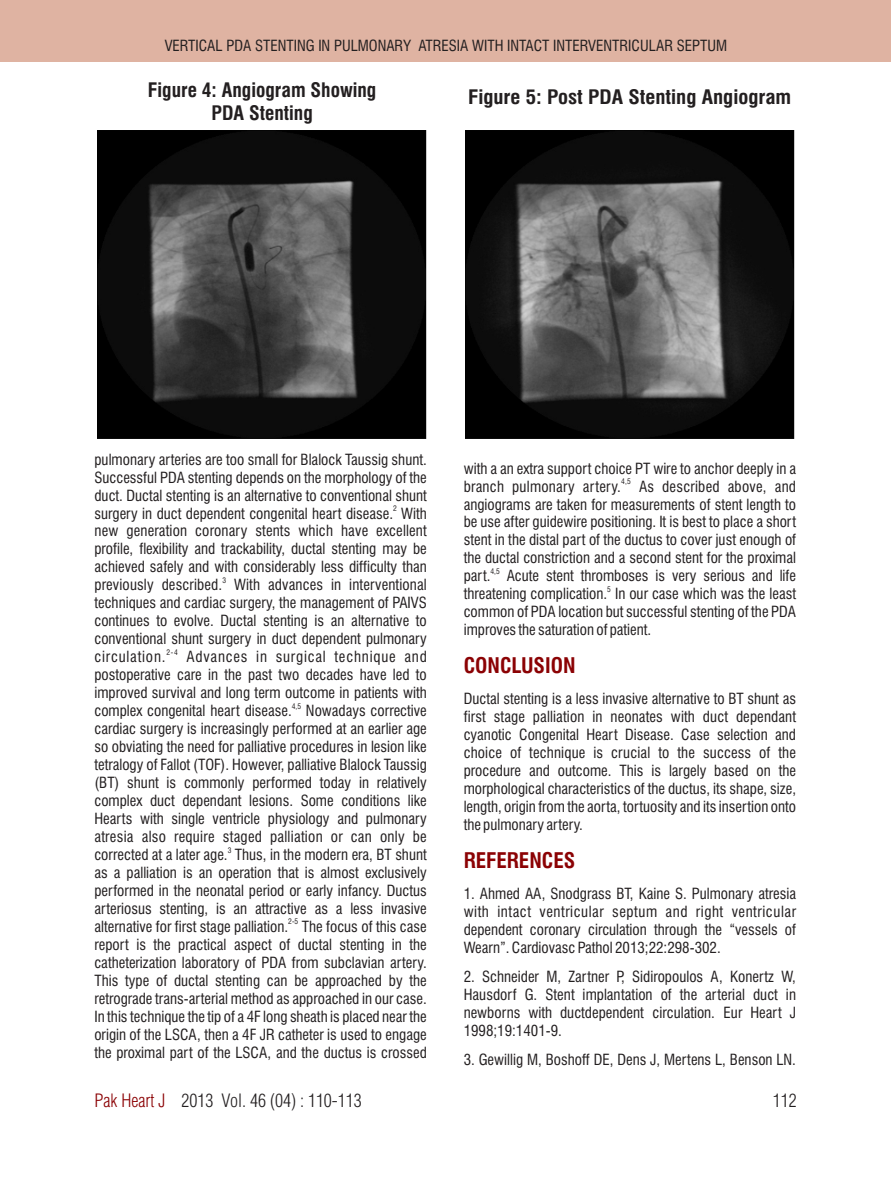
<style>
.page{position:relative;width:891px;height:1188px;background:#fff}
.page>*{position:absolute;margin:0;border:0;box-sizing:border-box;transform-origin:0 0}
.t1{font:700 condensed 21px "Swiss 721 BT";color:#8b0204}
.t2{font:700 condensed 19.5px/23.4px "Swiss 721 BT";color:#231f20;text-align:center}
.t3{font:700 condensed 19.5px "Swiss 721 BT";color:#231f20;scale:1.07 1}
.t4{font:18px "Switzerland Cond Light Plain";color:#231f20}
.t5{font:18px "Switzerland Cond Light Plain";color:#8b0204}
.t6{font:condensed 15px/18px "Swiss 721 BT";color:#231f20;text-align:justify}
.t7{font:condensed 15px "Swiss 721 BT";letter-spacing:.05em;color:#231f20}
.t8{font:condensed 7.5px "Swiss 721 BT";color:#231f20}
</style>
<div class="page">
<div style="left:0;top:0;width:891px;height:62px;background:#dfb3a2"></div>
<img style="left:98px;top:131px;width:329px;height:307px">
<img style="left:465px;top:131px;width:329px;height:307px">
<p class="t6" style="left:165px;top:39px;width:564px">VERTICAL PDA STENTING IN PULMONARY ATRESIA WITH INTACT INTERVENTRICULAR SEPTUM</p>
<h2 class="t3" style="left:468px;top:89px;width:304px">Figure 5: Post PDA Stenting Angiogram</h2>
<h2 class="t2" style="left:148px;top:80px;width:230px">Figure 4: Angiogram Showing<br>PDA Stenting</h2>
<p class="t6" style="left:94px;top:452px;width:334px">pulmonary arteries are too small for Blalock Taussig shunt.<br>Successful PDA stenting depends on the morphology of the duct. Ductal stenting is an alternative to conventional shunt</p>
<p class="t8" style="left:393px;top:505px;width:5px">2</p>
<p class="t6" style="left:94px;top:506px;width:334px">surgery in duct dependent congenital heart disease. With new generation coronary stents which have excellent profile, flexibility and trackability, ductal stenting may be achieved safely and with considerably less difficulty than</p>
<p class="t8" style="left:222px;top:577px;width:5px">3</p>
<p class="t6" style="left:94px;top:578px;width:334px">previously described. With advances in interventional techniques and cardiac surgery, the management of PAIVS continues to evolve. Ductal stenting is an alternative to conventional shunt surgery in duct dependent pulmonary</p>
<p class="t8" style="left:166px;top:649px;width:13px">2-4</p>
<p class="t7" style="left:94px;top:651px;width:73px">circulation.</p>
<p class="t6" style="left:94px;top:649px;width:334px;text-indent:92px">Advances in surgical technique and postoperative care in the past two decades have led to improved survival and long term outcome in patients with</p>
<p class="t8" style="left:292px;top:703px;width:11px">4,5</p>
<p class="t6" style="left:94px;top:703px;width:334px">complex congenital heart disease. Nowadays corrective cardiac surgery is increasingly performed at an earlier age so obviating the need for palliative procedures in lesion like tetralogy of Fallot (TOF). However, palliative Blalock Taussig (BT) shunt is commonly performed today in relatively complex duct dependant lesions. Some conditions like Hearts with single ventricle physiology and pulmonary atresia also require staged palliation or can only be</p>
<p class="t8" style="left:228px;top:847px;width:5px">3</p>
<p class="t6" style="left:94px;top:847px;width:334px">corrected at a later age. Thus, in the modern era, BT shunt as a palliation is an operation that is almost exclusively performed in the neonatal period or early infancy. Ductus arteriosus stenting, is an attractive as a less invasive</p>
<p class="t8" style="left:288px;top:919px;width:11px">2-5</p>
<p class="t6" style="left:94px;top:919px;width:334px">alternative for first stage palliation. The focus of this case report is the practical aspect of ductal stenting in the catheterization laboratory of PDA from subclavian artery.<br>This type of ductal stenting can be approached by the retrograde trans-arterial method as approached in our case.<br>In this technique the tip of a 4F long sheath is placed near the origin of the LSCA, then a 4F JR catheter is used to engage the proximal part of the LSCA, and the ductus is crossed</p>
<p class="t6" style="left:464px;top:461px;width:334px">with a an extra support choice PT wire to anchor deeply in a</p>
<p class="t8" style="left:621px;top:478px;width:11px">4,5</p>
<p class="t6" style="left:464px;top:479px;width:334px">branch pulmonary artery. As described above, and angiograms are taken for measurements of stent length to be use after guidewire positioning. It is best to place a short stent in the distal part of the ductus to cover just enough of the ductal constriction and a second stent for the proximal</p>
<p class="t8" style="left:490px;top:568px;width:11px">4,5</p>
<p class="t6" style="left:464px;top:569px;width:334px">part. Acute stent thromboses is very serious and life</p>
<p class="t8" style="left:607px;top:586px;width:5px">5</p>
<p class="t6" style="left:464px;top:586px;width:334px">threatening complication. In our case which was the least common of PDA location but successful stenting of the PDA improves the saturation of patient.</p>
<h1 class="t1" style="left:464px;top:657px;width:113px">CONCLUSION</h1>
<p class="t6" style="left:464px;top:692px;width:334px">Ductal stenting is a less invasive alternative to BT shunt as first stage palliation in neonates with duct dependant cyanotic Congenital Heart Disease. Case selection and choice of technique is crucial to the success of the procedure and outcome. This is largely based on the morphological characteristics of the ductus, its shape, size, length, origin from the aorta, tortuosity and its insertion onto the pulmonary artery.</p>
<h1 class="t1" style="left:464px;top:852px;width:113px">REFERENCES</h1>
<p class="t6" style="left:464px;top:886px;width:334px">1. Ahmed AA, Snodgrass BT, Kaine S. Pulmonary atresia with intact ventricular septum and right ventricular dependent coronary circulation through the “vessels of Wearn”. Cardiovasc Pathol 2013;22:298-302.</p>
<p class="t6" style="left:464px;top:969px;width:334px">2. Schneider M, Zartner P, Sidiropoulos A, Konertz W, Hausdorf G. Stent implantation of the arterial duct in newborns with ductdependent circulation. Eur Heart J 1998;19:1401-9.</p>
<p class="t6" style="left:464px;top:1052px;width:334px">3. Gewillig M, Boshoff DE, Dens J, Mertens L, Benson LN.</p>
<p class="t4" style="left:182px;top:1094px;width:182px">2013 Vol. 46 (04) : 110-113</p>
<p class="t5" style="left:94px;top:1094px;width:73px">Pak Heart J</p>
<p class="t4" style="left:773px;top:1094px;width:25px">112</p>
</div>
